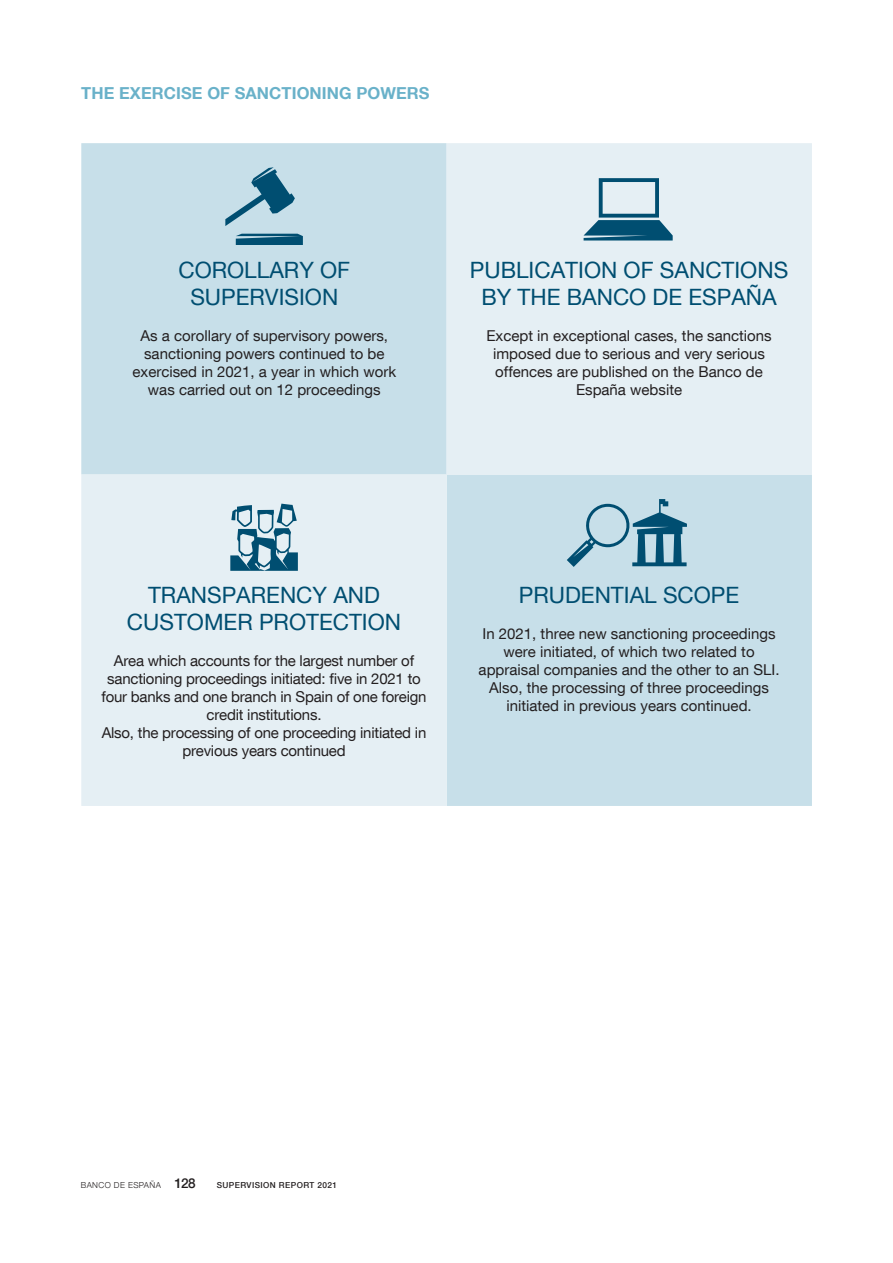
<style>
.page{position:relative;width:893px;height:1263px;background:#fff}
.page>*{position:absolute;margin:0;border:0;box-sizing:border-box;transform-origin:0 0}
.t1{font:22.5px/27px "Bd E Neue Helvetica";color:#004e71;text-align:center}
.t2{font:700 16.5px "Bd E Neue Helvetica";letter-spacing:.005em;color:#69b1c9}
.t3{font:15px/18px "Bd E Neue Helvetica";color:#231f20;text-align:center}
.t4{font:500 8.25px "Bd E Neue Helvetica";letter-spacing:.05em;color:#231f20}
.t5{font:300 8.25px "Bd E Neue Helvetica";letter-spacing:.05em;color:#231f20}
.s1{font-weight:500;font-size:13.5px}
</style>
<div class="page">
<svg style="left:81px;top:143px;width:731px;height:663px;background:#d6e7ee"></svg>
<svg style="left:236px;top:234px;width:67px;height:11px"></svg>
<svg style="left:225px;top:167px;width:70px;height:59px;background:#8ab3c4"></svg>
<svg style="left:584px;top:178px;width:89px;height:62px;background:#8aafbf"></svg>
<svg style="left:230px;top:504px;width:68px;height:67px;background:#81a8ba"></svg>
<svg style="left:567px;top:499px;width:120px;height:68px;background:#8eb6c7"></svg>
<p class="t2" style="left:81px;top:83px;width:350px">THE EXERCISE OF SANCTIONING POWERS</p>
<h1 class="t1" style="left:178px;top:256px;width:173px">COROLLARY OF<br>SUPERVISION</h1>
<p class="t3" style="left:132px;top:326px;width:265px">As a corollary of supervisory powers, sanctioning powers continued to be exercised in 2021, a year in which work was carried out on 12 proceedings</p>
<h1 class="t1" style="left:470px;top:256px;width:320px">PUBLICATION OF SANCTIONS<br>BY THE BANCO DE ESPAÑA</h1>
<p class="t3" style="left:486px;top:326px;width:287px">Except in exceptional cases, the sanctions imposed due to serious and very serious offences are published on the Banco de España website</p>
<h1 class="t1" style="left:127px;top:581px;width:276px">TRANSPARENCY AND<br>CUSTOMER PROTECTION</h1>
<p class="t3" style="left:101px;top:651px;width:327px">Area which accounts for the largest number of sanctioning proceedings initiated: five in 2021 to four banks and one branch in Spain of one foreign credit institutions.<br>Also, the processing of one proceeding initiated in previous years continued</p>
<h1 class="t1" style="left:519px;top:581px;width:222px">PRUDENTIAL SCOPE</h1>
<p class="t3" style="left:479px;top:624px;width:302px">In 2021, three new sanctioning proceedings were initiated, of which two related to appraisal companies and the other to an SLI.<br>Also, the processing of three proceedings initiated in previous years continued.</p>
<p class="t5" style="left:81px;top:1180px;width:116px">BANCO DE ESPAÑA <span class="s1">128</span></p>
<p class="t4" style="left:217px;top:1180px;width:122px">SUPERVISION REPORT 2021</p>
</div>
